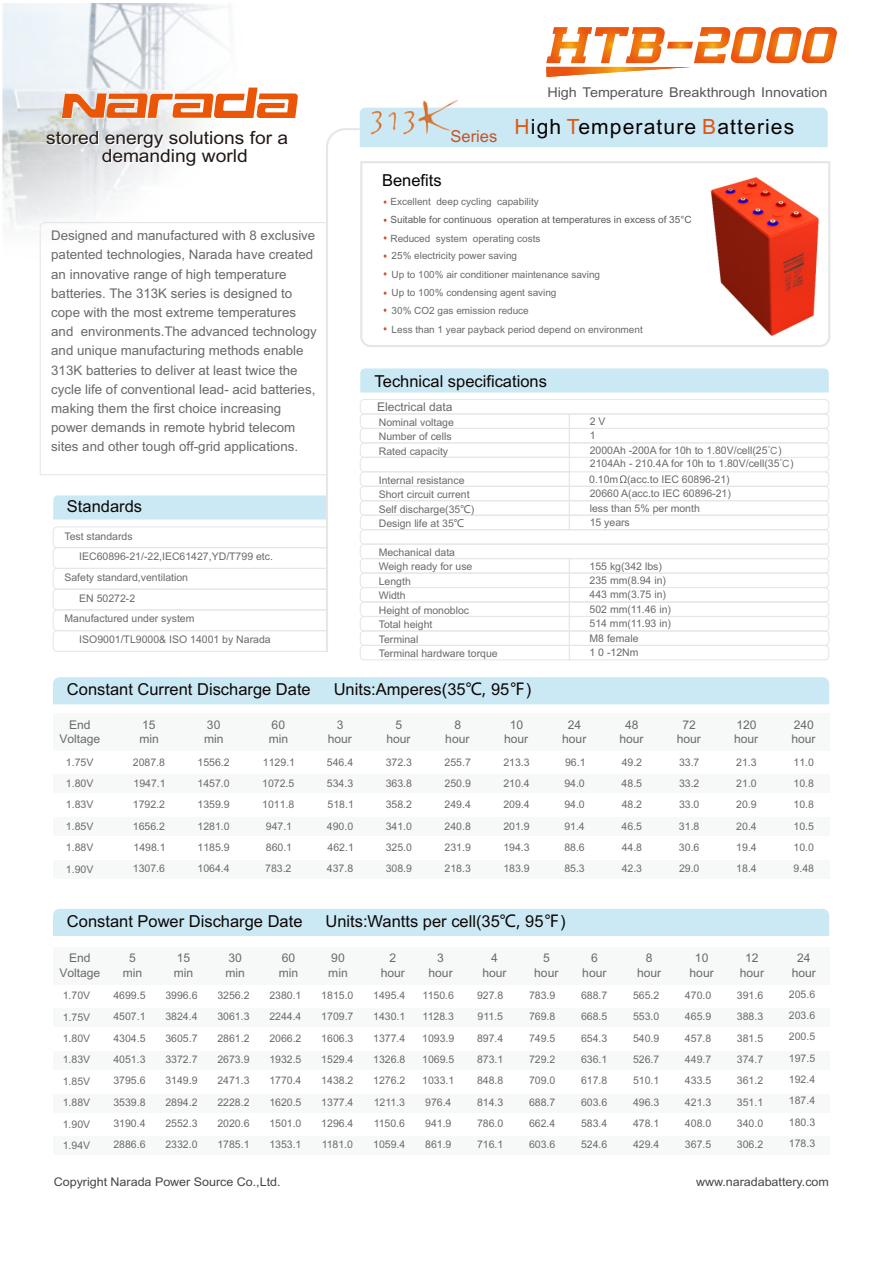
<style>
.page{position:relative;width:893px;height:1262px;background:#fff}
.page>*{position:absolute;margin:0;border:0;box-sizing:border-box;transform-origin:0 0}
.t1{font:21px "Arial Unicode MS";letter-spacing:.055em;color:#050101}
.t2{font:18px/18px "Arial Unicode MS";color:#231916;scale:1.06 1}
.t3{font:16.5px "Arial";color:#0e0706}
.t4{font:16.5px "Arial";color:#050101}
.t5{font:16.5px "Arial Unicode MS";color:#c55426}
.t6{font:13.5px "Arial Unicode MS";color:#595857;scale:1.06 1}
.t7{font:13.35px/19.2px "Arial";color:#6b6a6a}
.t8{font:12px/14.4px "Arial Unicode MS";color:#6b6a6a;text-align:center}
.t9{font:12px "Arial Unicode MS";color:#464545;scale:1.04 1}
.t10{font:10.5px/21.3px "Arial Unicode MS";color:#6b6a6a;text-align:justify}
.t11{font:10.5px/14.4px "Arial";color:#6b6a6a}
.t12{font:9.9px/18.1px "Arial Unicode MS";color:#6b6a6a}
.t13{font:9.9px "Arial Unicode MS";color:#5a5c5e}
.s1{color:#df5711}
.s2{font-family:"Microsoft Ya Hei"}
.s3{font-family:"Sim Hei"}
</style>
<div class="page">
<img style="left:2px;top:3px;width:256px;height:223px">
<svg style="left:39px;top:221px;width:13px;height:254px"></svg>
<div style="left:53px;top:909px;width:776px;height:27px;background:#cae9f4"></div>
<div style="left:53px;top:1007px;width:776px;height:19px;background:#f7f8f8"></div>
<div style="left:53px;top:1050px;width:776px;height:19px;background:#f7f8f8"></div>
<div style="left:53px;top:1093px;width:776px;height:19px;background:#f7f8f8"></div>
<div style="left:53px;top:1136px;width:776px;height:19px;background:#f7f8f8"></div>
<div style="left:53px;top:946px;width:776px;height:38px;background:#f7f8f8"></div>
<div style="left:53px;top:774px;width:776px;height:19px;background:#f7f8f8"></div>
<div style="left:53px;top:817px;width:776px;height:19px;background:#f7f8f8"></div>
<div style="left:53px;top:860px;width:776px;height:19px;background:#f7f8f8"></div>
<div style="left:53px;top:713px;width:776px;height:37px;background:#f7f8f8"></div>
<div style="left:53px;top:677px;width:776px;height:27px;background:#cae9f4"></div>
<svg style="left:546px;top:27px;width:290px;height:50px"></svg>
<svg style="left:52px;top:88px;width:777px;height:573px"></svg>
<h2 class="t2" style="left:102px;top:130px;width:177px;text-indent:-55px">stored energy solutions for a demanding world</h2>
<h3 class="t5" style="left:450px;top:130px;width:48px">Series</h3>
<p class="t6" style="left:547px;top:87px;width:265px">High Temperature Breakthrough Innovation</p>
<h1 class="t1" style="left:514px;top:118px;width:281px"><span class="s1">H</span>igh <span class="s1">T</span>emperature <span class="s1">B</span>atteries</h1>
<h3 class="t4" style="left:382px;top:174px;width:61px">Benefits</h3>
<p class="t12" style="left:390px;top:193px;width:150px">Excellent deep cycling capability</p>
<p class="t13" style="left:390px;top:216px;width:302px">Suitable for continuous operation at temperatures in excess of 35°C</p>
<p class="t12" style="left:390px;top:230px;width:254px">Reduced system operating costs<br>25% electricity power saving<br>Up to 100% air conditioner maintenance saving<br>Up to 100% condensing agent saving<br>30% CO2 gas emission reduce<br>Less than 1 year payback period depend on environment</p>
<p class="t7" style="left:51px;top:227px;width:267px">Designed and manufactured with 8 exclusive patented technologies, Narada have created an innovative range of high temperature batteries. The 313K series is designed to cope with the most extreme temperatures and environments.The advanced technology and unique manufacturing methods enable 313K batteries to deliver at least twice the cycle life of conventional lead- acid batteries, making them the first choice increasing power demands in remote hybrid telecom sites and other tough off-grid applications.</p>
<h3 class="t3" style="left:374px;top:374px;width:174px">Technical specifications</h3>
<p class="t11" style="left:379px;top:416px;width:77px">Nominal voltage<br>Number of cells<br>Rated capacity</p>
<p class="t11" style="left:379px;top:474px;width:97px">Internal resistance<br>Short circuit current<br>Self discharge(35<span class="s2">℃</span>)<br>Design life at 35<span class="s2">℃</span></p>
<p class="t11" style="left:379px;top:546px;width:120px">Mechanical data<br>Weigh ready for use<br>Length<br>Width<br>Height of monobloc<br>Total height<br>Terminal<br>Terminal hardware torque</p>
<p class="t8" style="left:377px;top:401px;width:77px">Electrical data</p>
<p class="t11" style="left:589px;top:415px;width:193px">2 V<br>1<br>2000Ah -200A for 10h to 1.80V/cell(25<span class="s3">℃</span>)</p>
<p class="t11" style="left:589px;top:473px;width:143px">0.10m (acc.to IEC 60896-21)<br>20660 A(acc.to IEC 60896-21) less than 5% per month<br>15 years</p>
<p class="t11" style="left:589px;top:559px;width:83px">155 kg(342 lbs)<br>235 mm(8.94 in)<br>443 mm(3.75 in)<br>502 mm(11.46 in)<br>514 mm(11.93 in)<br>M8 female<br>1 0 -12Nm</p>
<p class="t11" style="left:590px;top:457px;width:205px">2104Ah - 210.4A for 10h to 1.80V/cell(35<span class="s3">℃</span>)</p>
<h3 class="t3" style="left:67px;top:500px;width:77px">Standards</h3>
<p class="t11" style="left:64px;top:530px;width:70px">Test standards</p>
<p class="t11" style="left:79px;top:550px;width:195px">IEC60896-21/-22,IEC61427,YD/T799 etc.</p>
<p class="t11" style="left:64px;top:570px;width:125px">Safety standard,ventilation</p>
<p class="t11" style="left:64px;top:590px;width:132px;line-height:19.6px;text-indent:15px">EN 50272-2<br>Manufactured under system</p>
<p class="t11" style="left:79px;top:633px;width:193px">ISO9001/TL9000&amp; ISO 14001 by Narada</p>
<h3 class="t3" style="left:67px;top:683px;width:245px">Constant Current Discharge Date</h3>
<h3 class="t3" style="left:334px;top:683px;width:199px">Units:Amperes(35<span class="s2">℃,</span> 95<span class="s2">℉</span>)</h3>
<p class="t8" style="left:59px;top:718px;width:42px">End<br>Voltage</p>
<p class="t10" style="left:66px;top:752px;width:29px">1.75V 1.80V 1.83V 1.85V 1.88V 1.90V</p>
<p class="t8" style="left:139px;top:718px;width:21px;text-align:left">15 min</p>
<p class="t10" style="left:133px;top:752px;width:34px">2087.8<br>1947.1<br>1792.2<br>1656.2<br>1498.1<br>1307.6</p>
<p class="t8" style="left:204px;top:718px;width:21px;text-align:left">30 min</p>
<p class="t10" style="left:197px;top:752px;width:34px">1556.2<br>1457.0<br>1359.9<br>1281.0<br>1185.9<br>1064.4</p>
<p class="t8" style="left:269px;top:718px;width:21px;text-align:left">60 min</p>
<p class="t10" style="left:262px;top:752px;width:34px;text-align:center">1129.1<br>1072.5<br>1011.8<br>947.1<br>860.1<br>783.2</p>
<p class="t8" style="left:327px;top:718px;width:26px">3 hour</p>
<p class="t10" style="left:327px;top:752px;width:28px">546.4<br>534.3<br>518.1<br>490.0<br>462.1<br>437.8</p>
<p class="t8" style="left:386px;top:718px;width:26px">5 hour</p>
<p class="t10" style="left:386px;top:752px;width:28px">372.3<br>363.8<br>358.2<br>341.0<br>325.0<br>308.9</p>
<p class="t8" style="left:445px;top:718px;width:26px">8 hour</p>
<p class="t10" style="left:444px;top:752px;width:28px">255.7<br>250.9<br>249.4<br>240.8<br>231.9<br>218.3</p>
<p class="t8" style="left:504px;top:718px;width:26px">10 hour</p>
<p class="t10" style="left:503px;top:752px;width:28px">213.3<br>210.4<br>209.4<br>201.9<br>194.3<br>183.9</p>
<p class="t8" style="left:562px;top:718px;width:26px">24 hour</p>
<p class="t10" style="left:564px;top:752px;width:23px">96.1<br>94.0<br>94.0<br>91.4<br>88.6<br>85.3</p>
<h3 class="t3" style="left:67px;top:914px;width:237px">Constant Power Discharge Date</h3>
<h3 class="t3" style="left:325px;top:914px;width:242px">Units:Wantts per cell(35<span class="s2">℃,</span> 95<span class="s2">℉</span>)</h3>
<p class="t8" style="left:619px;top:718px;width:26px">48 hour</p>
<p class="t10" style="left:621px;top:752px;width:22px">49.2<br>48.5<br>48.2<br>46.5<br>44.8<br>42.3</p>
<p class="t8" style="left:676px;top:718px;width:26px">72 hour</p>
<p class="t10" style="left:679px;top:752px;width:22px">33.7<br>33.2<br>33.0<br>31.8<br>30.6<br>29.0</p>
<p class="t8" style="left:734px;top:718px;width:26px;text-align:left">120 hour</p>
<p class="t10" style="left:736px;top:752px;width:22px">21.3<br>21.0<br>20.9<br>20.4<br>19.4<br>18.4</p>
<p class="t8" style="left:791px;top:718px;width:26px;text-align:left">240 hour</p>
<p class="t10" style="left:793px;top:752px;width:22px">11.0<br>10.8<br>10.8<br>10.5<br>10.0<br>9.48</p>
<p class="t8" style="left:59px;top:952px;width:42px">End<br>Voltage</p>
<p class="t8" style="left:123px;top:952px;width:21px">5 min</p>
<p class="t8" style="left:174px;top:952px;width:21px;text-align:left">15 min</p>
<p class="t8" style="left:225px;top:952px;width:21px;text-align:left">30 min</p>
<p class="t8" style="left:279px;top:952px;width:21px;text-align:left">60 min</p>
<p class="t8" style="left:328px;top:952px;width:21px;text-align:left">90 min</p>
<p class="t8" style="left:381px;top:952px;width:26px">2 hour</p>
<p class="t8" style="left:428px;top:952px;width:26px">3 hour</p>
<p class="t8" style="left:482px;top:952px;width:26px">4 hour</p>
<p class="t8" style="left:534px;top:952px;width:26px">5 hour</p>
<p class="t8" style="left:582px;top:952px;width:26px">6 hour</p>
<p class="t8" style="left:637px;top:952px;width:26px">8 hour</p>
<p class="t8" style="left:689px;top:952px;width:26px">10 hour</p>
<p class="t8" style="left:739px;top:952px;width:26px">12 hour</p>
<p class="t8" style="left:791px;top:952px;width:26px">24 hour</p>
<p class="t10" style="left:63px;top:985px;width:29px">1.70V 1.75V 1.80V 1.83V 1.85V 1.88V 1.90V 1.94V</p>
<p class="t10" style="left:113px;top:985px;width:34px">4699.5<br>4507.1<br>4304.5<br>4051.3<br>3795.6<br>3539.8<br>3190.4<br>2886.6</p>
<p class="t10" style="left:788px;top:984px;width:28px">205.6<br>203.6<br>200.5<br>197.5<br>192.4<br>187.4<br>180.3<br>178.3</p>
<p class="t10" style="left:165px;top:985px;width:34px">3996.6<br>3824.4<br>3605.7<br>3372.7<br>3149.9<br>2894.2<br>2552.3<br>2332.0</p>
<p class="t10" style="left:217px;top:985px;width:34px">3256.2<br>3061.3<br>2861.2<br>2673.9<br>2471.3<br>2228.2<br>2020.6<br>1785.1</p>
<p class="t10" style="left:269px;top:985px;width:34px">2380.1<br>2244.4<br>2066.2<br>1932.5<br>1770.4<br>1620.5<br>1501.0<br>1353.1</p>
<p class="t10" style="left:321px;top:985px;width:34px">1815.0<br>1709.7<br>1606.3<br>1529.4<br>1438.2<br>1377.4<br>1296.4<br>1181.0</p>
<p class="t10" style="left:373px;top:985px;width:34px">1495.4<br>1430.1<br>1377.4<br>1326.8<br>1276.2<br>1211.3<br>1150.6<br>1059.4</p>
<p class="t10" style="left:422px;top:985px;width:34px;text-align:left">1150.6<br>1128.3<br>1093.9<br>1069.5<br>1033.1<br>976.4<br>941.9<br>861.9</p>
<p class="t10" style="left:477px;top:985px;width:28px">927.8<br>911.5<br>897.4<br>873.1<br>848.8<br>814.3<br>786.0<br>716.1</p>
<p class="t10" style="left:529px;top:985px;width:28px">783.9<br>769.8<br>749.5<br>729.2<br>709.0<br>688.7<br>662.4<br>603.6</p>
<p class="t10" style="left:581px;top:985px;width:28px">688.7<br>668.5<br>654.3<br>636.1<br>617.8<br>603.6<br>583.4<br>524.6</p>
<p class="t10" style="left:633px;top:985px;width:28px">565.2<br>553.0<br>540.9<br>526.7<br>510.1<br>496.3<br>478.1<br>429.4</p>
<p class="t10" style="left:685px;top:985px;width:28px">470.0<br>465.9<br>457.8<br>449.7<br>433.5<br>421.3<br>408.0<br>367.5</p>
<p class="t10" style="left:737px;top:985px;width:28px">391.6<br>388.3<br>381.5<br>374.7<br>361.2<br>351.1<br>340.0<br>306.2</p>
<p class="t9" style="left:54px;top:1177px;width:219px">Copyright Narada Power Source Co.,Ltd.</p>
<p class="t9" style="left:696px;top:1177px;width:129px">www.naradabattery.com</p>
</div>
